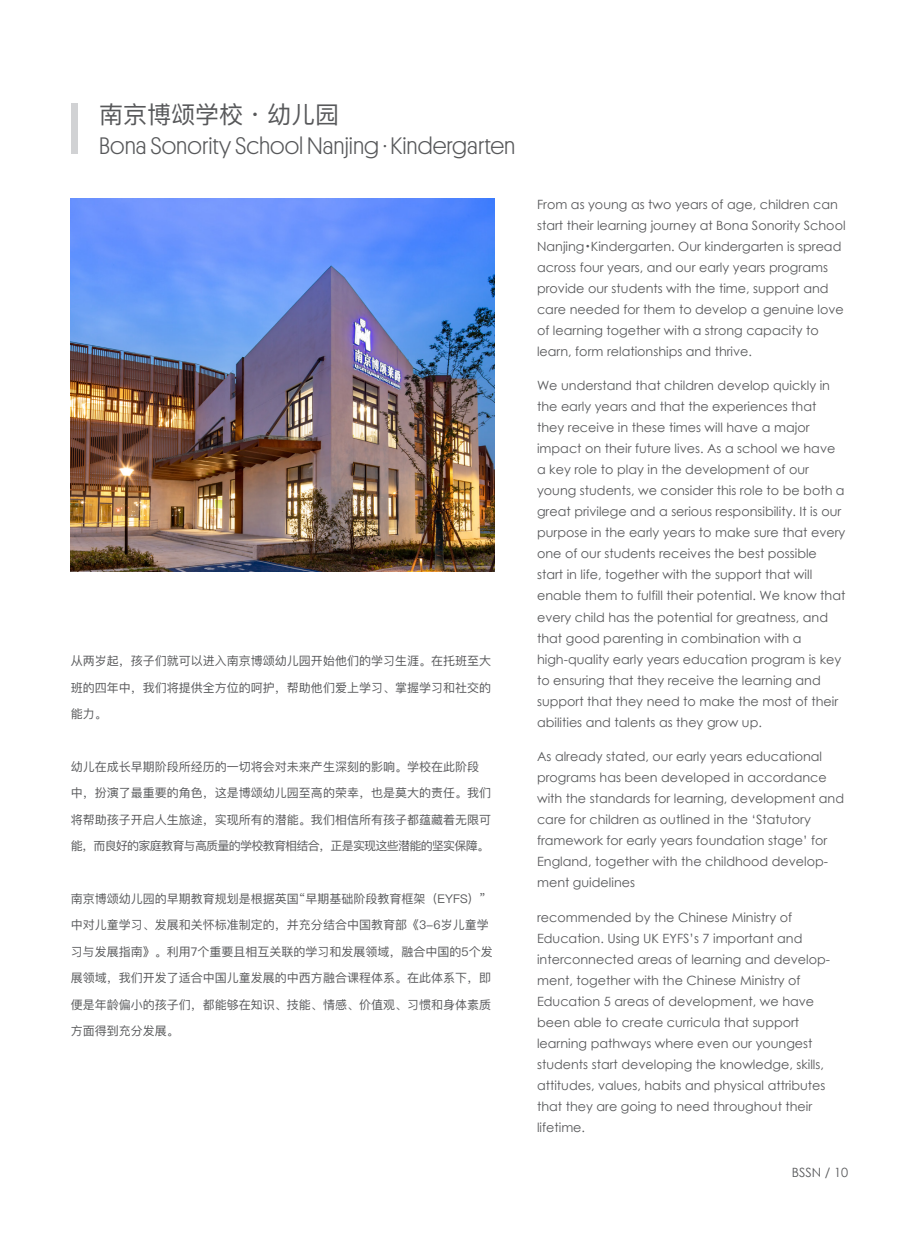
<style>
.page{position:relative;width:919px;height:1238px;background:#fff}
.page>*{position:absolute;margin:0;border:0;box-sizing:border-box;transform-origin:0 0}
.t1{font:300 24px "Platform";color:#57585a}
.t2{font:24px "Ping Fang SC";color:#57585a}
.t3{font:12.75px/21px "Century Gothic";color:#57585a}
.t4{font:12px "Ping Fang SC";color:#57585a}
.t5{font:12px/26.4px "Ping Fang SC";letter-spacing:-.06em;color:#57585a}
.s1{font-family:"Koz Go Pr 6 N"}
</style>
<div class="page">
<div style="left:71px;top:103px;width:7px;height:51px;background:#d1d2d4"></div>
<img style="left:71px;top:198px;width:423px;height:373px">
<h1 class="t2" style="left:99px;top:99px;width:242px">南京博颂学校・幼儿园</h1>
<h1 class="t1" style="left:99px;top:129px;width:417px">Bona Sonority School Nanjing · Kindergarten</h1>
<p class="t4" style="left:71px;top:653px;width:421px">从两岁起，孩子们就可以进入南京博颂幼儿园开始他们的学习生涯。在托班至大</p>
<p class="t4" style="left:71px;top:680px;width:421px">班的四年中，我们将提供全方位的呵护，帮助他们爱上学习、掌握学习和社交的</p>
<p class="t4" style="left:71px;top:706px;width:37px">能力。</p>
<p class="t4" style="left:71px;top:759px;width:409px">幼儿在成长早期阶段所经历的一切将会对未来产生深刻的影响。学校在此阶段</p>
<p class="t4" style="left:71px;top:785px;width:421px">中，扮演了最重要的角色，这是博颂幼儿园至高的荣幸，也是莫大的责任。我们</p>
<p class="t5" style="left:71px;top:806px;width:421px">将帮助孩子开启人生旅途，实现所有的潜能。我们相信所有孩子都蕴藏着无限可能，而良好的家庭教育与高质量的学校教育相结合，正是实现这些潜能的坚实保障。</p>
<p class="t4" style="left:71px;top:891px;width:416px">南京博颂幼儿园的早期教育规划是根据英国“早期基础阶段教育框架（EYFS）”</p>
<p class="t4" style="left:71px;top:917px;width:419px">中对儿童学习、发展和关怀标准制定的，并充分结合中国教育部《3-6岁儿童学</p>
<p class="t4" style="left:71px;top:944px;width:423px">习与发展指南》。利用7个重要且相互关联的学习和发展领域，融合中国的5个发</p>
<p class="t4" style="left:71px;top:970px;width:421px">展领域，我们开发了适合中国儿童发展的中西方融合课程体系。在此体系下，即</p>
<p class="t4" style="left:71px;top:996px;width:421px">便是年龄偏小的孩子们，都能够在知识、技能、情感、价值观、习惯和身体素质</p>
<p class="t4" style="left:71px;top:1023px;width:109px">方面得到充分发展。</p>
<p class="t3" style="left:537px;top:193px;width:310px">From as young as two years of age, children can start their learning journey at Bona Sonority School Nanjing<span class="s1">・</span>Kindergarten. Our kindergarten is spread across four years, and our early years programs provide our students with the time, support and care needed for them to develop a genuine love of learning together with a strong capacity to learn, form relationships and thrive.</p>
<p class="t3" style="left:537px;top:375px;width:310px">We understand that children develop quickly in the early years and that the experiences that they receive in these times will have a major impact on their future lives. As a school we have a key role to play in the development of our young students, we consider this role to be both a great privilege and a serious responsibility. It is our purpose in the early years to make sure that every one of our students receives the best possible start in life, together with the support that will enable them to fulfill their potential. We know that every child has the potential for greatness, and that good parenting in combination with a high-quality early years education program is key to ensuring that they receive the learning and support that they need to make the most of their abilities and talents as they grow up.</p>
<p class="t3" style="left:537px;top:745px;width:308px">As already stated, our early years educational programs has been developed in accordance with the standards for learning, development and care for children as outlined in the ‘Statutory framework for early years foundation stage’ for England, together with the childhood develop&shy;ment guidelines</p>
<p class="t3" style="left:537px;top:906px;width:294px">recommended by the Chinese Ministry of Education. Using UK EYFS’s 7 important and interconnected areas of learning and develop&shy;ment, together with the Chinese Ministry of Education 5 areas of development, we have been able to create curricula that support learning pathways where even our youngest students start developing the knowledge, skills, attitudes, values, habits and physical attributes that they are going to need throughout their lifetime.</p>
<p class="t3" style="left:791px;top:1161px;width:58px">BSSN / 10</p>
</div>
